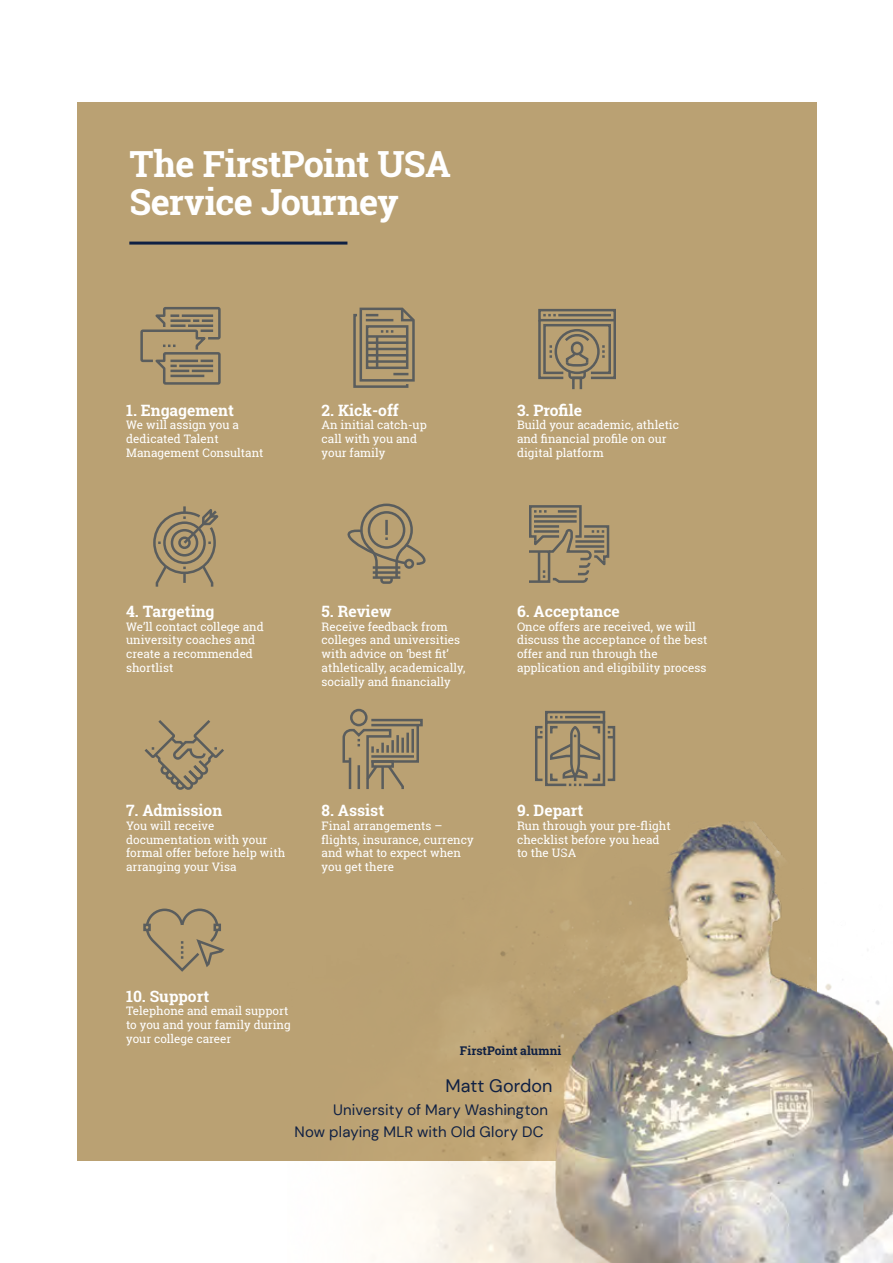
<style>
.page{position:relative;width:893px;height:1263px;background:#fff}
.page>*{position:absolute;margin:0;border:0;box-sizing:border-box;transform-origin:0 0}
.t1{font:700 36px/37.5px "Roboto Slab";letter-spacing:-.02em;color:#fff}
.t2{font:18px "DM Sans";letter-spacing:.005em;color:#0f2043}
.t3{font:700 15.6px "Roboto Slab";color:#fff}
.t4{font:15px/22.5px "DM Sans";letter-spacing:.01em;color:#0f2043;text-align:right}
.t5{font:700 12px "Roboto Slab";letter-spacing:.01em;color:#0f2043}
.t6{font:11.7px/13.8px "Roboto Slab";color:#fff}
</style>
<div class="page">
<div style="left:77px;top:102px;width:739px;height:1059px;background:#baa173"></div>
<svg style="left:140px;top:307px;width:81px;height:78px"></svg>
<svg style="left:353px;top:307px;width:62px;height:81px"></svg>
<div style="left:366px;top:325px;width:42px;height:44px;border:3px solid #5a5d5d"></div>
<hr style="left:367px;top:335px;width:40px;height:3px;background:#5a5d5d">
<hr style="left:376px;top:336px;width:2px;height:32px;background:#5a5d5d">
<hr style="left:367px;top:341px;width:40px;height:3px;background:#5a5d5d">
<hr style="left:367px;top:348px;width:40px;height:2px;background:#5a5d5d">
<hr style="left:367px;top:354px;width:40px;height:2px;background:#5a5d5d">
<hr style="left:367px;top:360px;width:40px;height:3px;background:#5a5d5d">
<div style="left:538px;top:309px;width:78px;height:12px;border:3px solid #5a5d5d"></div>
<div style="left:572px;top:377px;width:10px;height:13px;border:3px solid #5a5d5d"></div>
<svg style="left:538px;top:314px;width:78px;height:67px"></svg>
<svg style="left:153px;top:506px;width:66px;height:81px"></svg>
<svg style="left:347px;top:503px;width:79px;height:81px"></svg>
<div style="left:404px;top:559px;width:10px;height:10px;border:3px solid #5a5d5d;border-radius:50%"></div>
<svg style="left:144px;top:720px;width:80px;height:70px"></svg>
<svg style="left:529px;top:505px;width:81px;height:78px"></svg>
<div style="left:350px;top:709px;width:18px;height:17px;border:3px solid #5a5d5d;border-radius:50%"></div>
<div style="left:370px;top:719px;width:53px;height:7px;border:3px solid #5a5d5d"></div>
<svg style="left:342px;top:723px;width:78px;height:66px"></svg>
<hr style="left:396px;top:735px;width:3px;height:18px;background:#5a5d5d">
<hr style="left:401px;top:738px;width:3px;height:15px;background:#5a5d5d">
<hr style="left:406px;top:733px;width:3px;height:20px;background:#5a5d5d">
<hr style="left:411px;top:729px;width:3px;height:24px;background:#5a5d5d">
<hr style="left:371px;top:755px;width:43px;height:3px;background:#5a5d5d">
<div style="left:606px;top:726px;width:9px;height:55px;border:3px solid #5a5d5d"></div>
<div style="left:535px;top:726px;width:9px;height:55px;border:3px solid #5a5d5d"></div>
<div style="left:545px;top:711px;width:60px;height:12px;border:3px solid #5a5d5d"></div>
<svg style="left:536px;top:716px;width:78px;height:71px"></svg>
<div style="left:143px;top:924px;width:8px;height:7px;border:3px solid #5a5d5d"></div>
<svg style="left:144px;top:908px;width:81px;height:64px"></svg>
<img style="left:372px;top:806px;width:521px;height:457px">
<hr style="left:129px;top:242px;width:218px;height:3px;background:#0f2043">
<h1 class="t1" style="left:129px;top:145px;width:323px">The FirstPoint USA<br>Service Journey</h1>
<h3 class="t3" style="left:126px;top:399px;width:109px">1. Engagement</h3>
<p class="t6" style="left:126px;top:418px;width:139px">We will assign you a dedicated Talent<br>Management Consultant</p>
<h3 class="t3" style="left:322px;top:399px;width:79px">2. Kick-off</h3>
<p class="t6" style="left:322px;top:418px;width:107px">An initial catch-up call with you and your family</p>
<h3 class="t3" style="left:517px;top:399px;width:67px">3. Profile</h3>
<p class="t6" style="left:517px;top:418px;width:164px">Build your academic, athletic and financial profile on our digital platform</p>
<h3 class="t3" style="left:126px;top:600px;width:90px">4. Targeting</h3>
<p class="t6" style="left:126px;top:619px;width:139px">We’ll contact college and university coaches and create a recommended shortlist</p>
<h3 class="t3" style="left:322px;top:600px;width:71px">5. Review</h3>
<p class="t6" style="left:322px;top:619px;width:145px">Receive feedback from colleges and universities with advice on ‘best fit’ athletically, academically, socially and financially</p>
<h3 class="t3" style="left:517px;top:600px;width:104px">6. Acceptance</h3>
<p class="t6" style="left:517px;top:619px;width:192px">Once offers are received, we will discuss the acceptance of the best offer and run through the application and eligibility process</p>
<h3 class="t3" style="left:126px;top:800px;width:98px">7. Admission</h3>
<p class="t6" style="left:126px;top:818px;width:161px">You will receive documentation with your formal offer before help with arranging your Visa</p>
<h3 class="t3" style="left:322px;top:800px;width:64px">8. Assist</h3>
<p class="t6" style="left:322px;top:818px;width:154px">Final arrangements – flights, insurance, currency and what to expect when you get there</p>
<h3 class="t3" style="left:517px;top:800px;width:68px">9. Depart</h3>
<p class="t6" style="left:517px;top:818px;width:155px">Run through your pre-flight checklist before you head to the USA</p>
<h3 class="t3" style="left:126px;top:985px;width:85px">10. Support</h3>
<p class="t6" style="left:126px;top:1004px;width:166px">Telephone and email support to you and your family during your college career</p>
<p class="t5" style="left:460px;top:1042px;width:103px">FirstPoint alumni</p>
<h2 class="t2" style="left:445px;top:1075px;width:109px">Matt Gordon</h2>
<p class="t4" style="left:295px;top:1098px;width:255px">University of Mary Washington<br>Now playing MLR with Old Glory DC</p>
</div>
